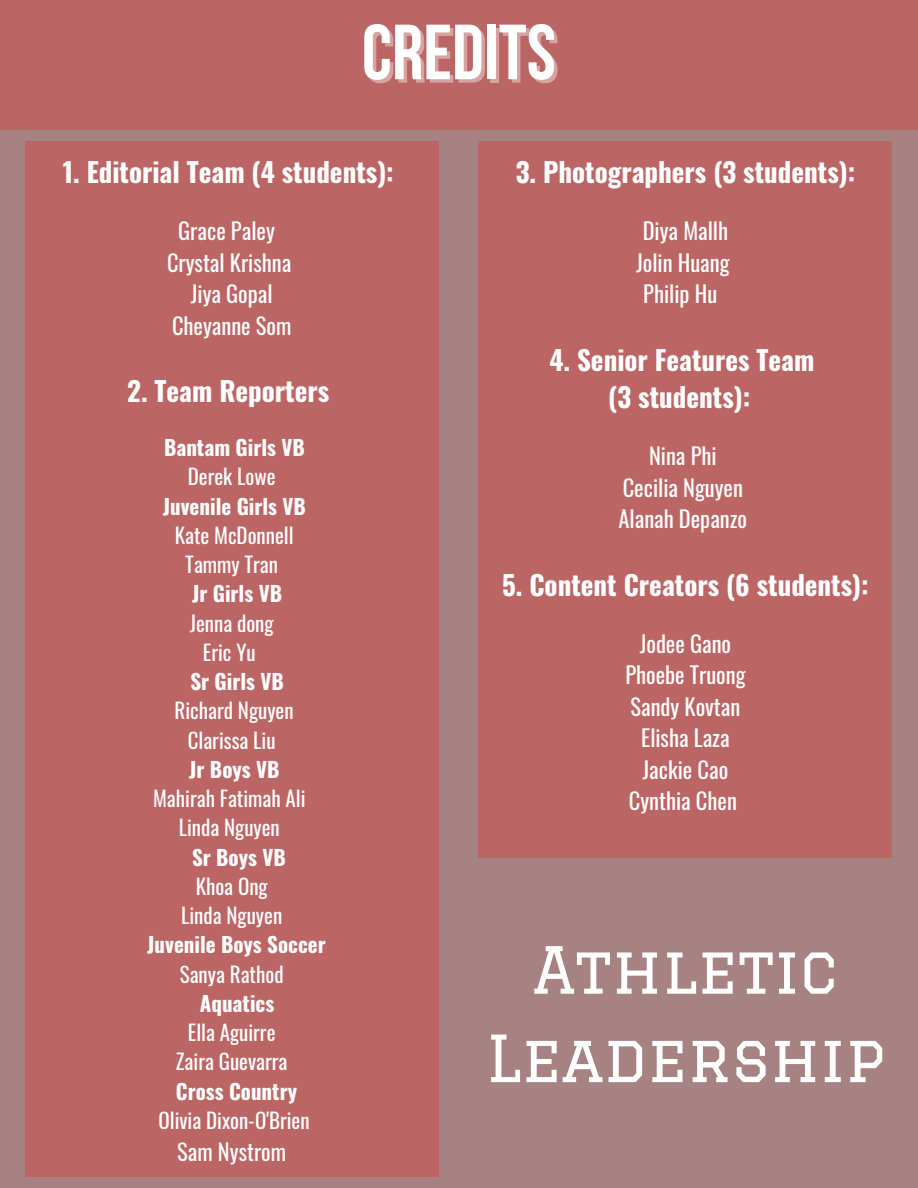
<style>
.page{position:relative;width:918px;height:1188px;background:#a78282}
.page>*{position:absolute;margin:0;border:0;box-sizing:border-box;transform-origin:0 0}
.t1{font:78px "Bebas Neue Cyrillic";color:#fff}
.t2{font:63.45px/88.3px "Graduate";color:#fff;text-align:center}
.t3{font:700 27px/37.2px "Oswald";color:#fff;text-align:center}
.t4{font:22.5px/31.5px "Oswald";color:#fff;text-align:center}
.t5{font:21px "Oswald";color:#fff}
.t6{font:700 21px "Oswald";color:#fff}
</style>
<div class="page">
<div style="left:0;top:0;width:918px;height:130px;background:#bc6565"></div>
<div style="left:25px;top:141px;width:414px;height:1036px;background:#bc6565"></div>
<div style="left:479px;top:141px;width:413px;height:717px;background:#bc6565"></div>
<p class="t1" style="left:362px;top:21px;width:196px">CREDITS</p>
<h1 class="t3" style="left:63px;top:152px;width:332px">1. Editorial Team (4 students):</h1>
<h3 class="t4" style="left:178px;top:214px;width:98px">Grace Paley</h3>
<p class="t4" style="left:167px;top:246px;width:126px">Crystal Krishna</p>
<p class="t4" style="left:191px;top:277px;width:83px">Jiya Gopal</p>
<p class="t4" style="left:172px;top:309px;width:121px">Cheyanne Som</p>
<p class="t3" style="left:127px;top:371px;width:204px">2. Team Reporters</p>
<h3 class="t6" style="left:164px;top:431px;width:142px">Bantam Girls VB</h3>
<p class="t5" style="left:188px;top:460px;width:89px">Derek Lowe</p>
<p class="t6" style="left:163px;top:489px;width:145px">Juvenile Girls VB</p>
<p class="t5" style="left:175px;top:519px;width:120px">Kate McDonnell</p>
<p class="t5" style="left:185px;top:548px;width:94px">Tammy Tran</p>
<p class="t6" style="left:192px;top:577px;width:91px">Jr Girls VB</p>
<p class="t5" style="left:190px;top:606px;width:85px">Jenna dong</p>
<p class="t5" style="left:203px;top:636px;width:54px">Eric Yu</p>
<p class="t6" style="left:190px;top:665px;width:95px">Sr Girls VB</p>
<p class="t5" style="left:175px;top:694px;width:121px">Richard Nguyen</p>
<p class="t5" style="left:188px;top:723px;width:89px">Clarissa Liu</p>
<p class="t6" style="left:189px;top:753px;width:92px">Jr Boys VB</p>
<p class="t5" style="left:153px;top:782px;width:154px">Mahirah Fatimah Ali</p>
<p class="t5" style="left:179px;top:811px;width:103px">Linda Nguyen</p>
<p class="t6" style="left:192px;top:840px;width:95px">Sr Boys VB</p>
<p class="t5" style="left:196px;top:870px;width:74px">Khoa Ong</p>
<p class="t5" style="left:181px;top:899px;width:103px">Linda Nguyen</p>
<p class="t6" style="left:147px;top:928px;width:180px">Juvenile Boys Soccer</p>
<p class="t5" style="left:180px;top:957px;width:105px">Sanya Rathod</p>
<p class="t6" style="left:200px;top:987px;width:76px">Aquatics</p>
<p class="t5" style="left:188px;top:1016px;width:89px">Ella Aguirre</p>
<p class="t5" style="left:176px;top:1045px;width:113px">Zaira Guevarra</p>
<p class="t6" style="left:176px;top:1074px;width:123px">Cross Country</p>
<p class="t5" style="left:159px;top:1104px;width:153px">Olivia Dixon-O'Brien</p>
<p class="t4" style="left:177px;top:1135px;width:110px">Sam Nystrom</p>
<p class="t3" style="left:516px;top:152px;width:341px">3. Photographers (3 students):</p>
<h3 class="t4" style="left:643px;top:214px;width:87px">Diya Mallh</h3>
<p class="t4" style="left:636px;top:246px;width:95px">Jolin Huang</p>
<p class="t4" style="left:643px;top:277px;width:75px">Philip Hu</p>
<h3 class="t3" style="left:549px;top:340px;width:267px">4. Senior Features Team (3 students):</h3>
<p class="t4" style="left:649px;top:439px;width:69px">Nina Phi</p>
<p class="t4" style="left:623px;top:471px;width:122px">Cecilia Nguyen</p>
<p class="t4" style="left:619px;top:502px;width:130px">Alanah Depanzo</p>
<h3 class="t3" style="left:502px;top:565px;width:368px">5. Content Creators (6 students):</h3>
<p class="t4" style="left:640px;top:627px;width:93px">Jodee Gano</p>
<p class="t4" style="left:625px;top:658px;width:122px">Phoebe Truong</p>
<p class="t4" style="left:631px;top:690px;width:111px">Sandy Kovtan</p>
<p class="t4" style="left:641px;top:721px;width:90px">Elisha Laza</p>
<p class="t4" style="left:629px;top:753px;width:110px">Jackie Cao<br>Cynthia Chen</p>
<h2 class="t2" style="left:486px;top:925px;width:400px">Athletic<br>Leadership</h2>
</div>
